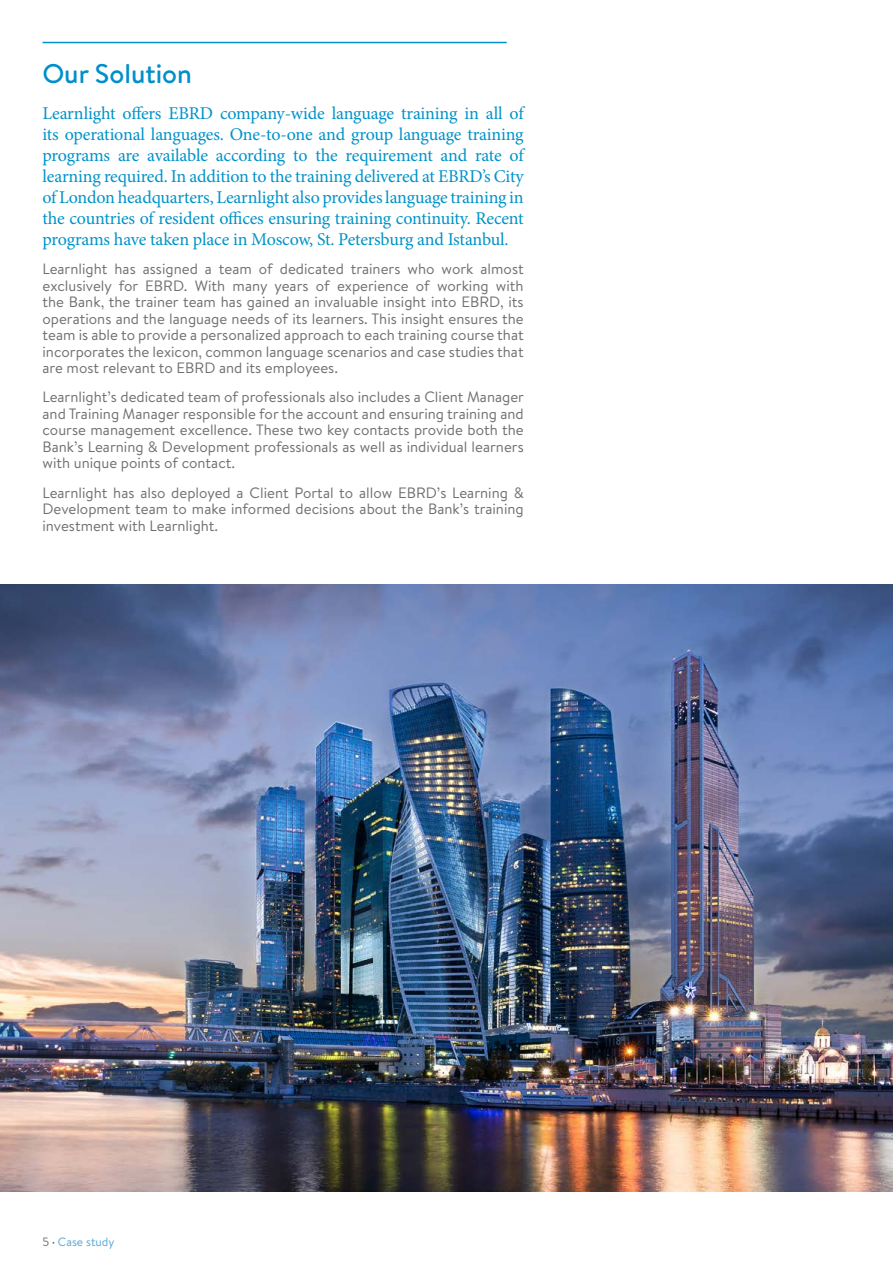
<style>
.page{position:relative;width:893px;height:1263px;background:#fff}
.page>*{position:absolute;margin:0;border:0;box-sizing:border-box;transform-origin:0 0}
.t1{font:500 27px "Brandon Text";color:#008fca}
.t2{font:18px/21px "Minion Pro";letter-spacing:-.015em;color:#0093c9;text-align:justify}
.t3{font:15px/16.5px "Brandon Text";color:#706f6f;text-align:justify}
.t4{font:12px "Brandon Text";color:#53a6d8}
.s1{color:#706f6f}
.s2{color:#000}
</style>
<div class="page">
<hr style="left:43px;top:42px;width:464px;height:1px;background:#0093c9">
<img style="left:0;top:585px;width:893px;height:606px">
<h1 class="t1" style="left:43px;top:64px;width:151px">Our Solution</h1>
<p class="t2" style="left:43px;top:104px;width:483px">Learnlight offers EBRD company-wide language training in all of its operational languages. One-to-one and group language training programs are available according to the requirement and rate of learning required. In addition to the training delivered at EBRD’s City of London headquarters, Learnlight also provides language training in the countries of resident offices ensuring training continuity. Recent programs have taken place in Moscow, St. Petersburg and Istanbul.</p>
<p class="t3" style="left:43px;top:262px;width:483px">Learnlight has assigned a team of dedicated trainers who work almost exclusively for EBRD. With many years of experience of working with the Bank, the trainer team has gained an invaluable insight into EBRD, its operations and the language needs of its learners. This insight ensures the team is able to provide a personalized approach to each training course that incorporates the lexicon, common language scenarios and case studies that are most relevant to EBRD and its employees.</p>
<p class="t3" style="left:43px;top:390px;width:483px">Learnlight’s dedicated team of professionals also includes a Client Manager and Training Manager responsible for the account and ensuring training and course management excellence. These two key contacts provide both the Bank’s Learning &amp; Development professionals as well as individual learners with unique points of contact.</p>
<p class="t3" style="left:43px;top:486px;width:483px">Learnlight has also deployed a Client Portal to allow EBRD’s Learning &amp; Development team to make informed decisions about the Bank’s training investment with Learnlight.</p>
<p class="t4" style="left:43px;top:1237px;width:73px"><span class="s1">5</span> <span class="s2">·</span> Case study</p>
</div>
